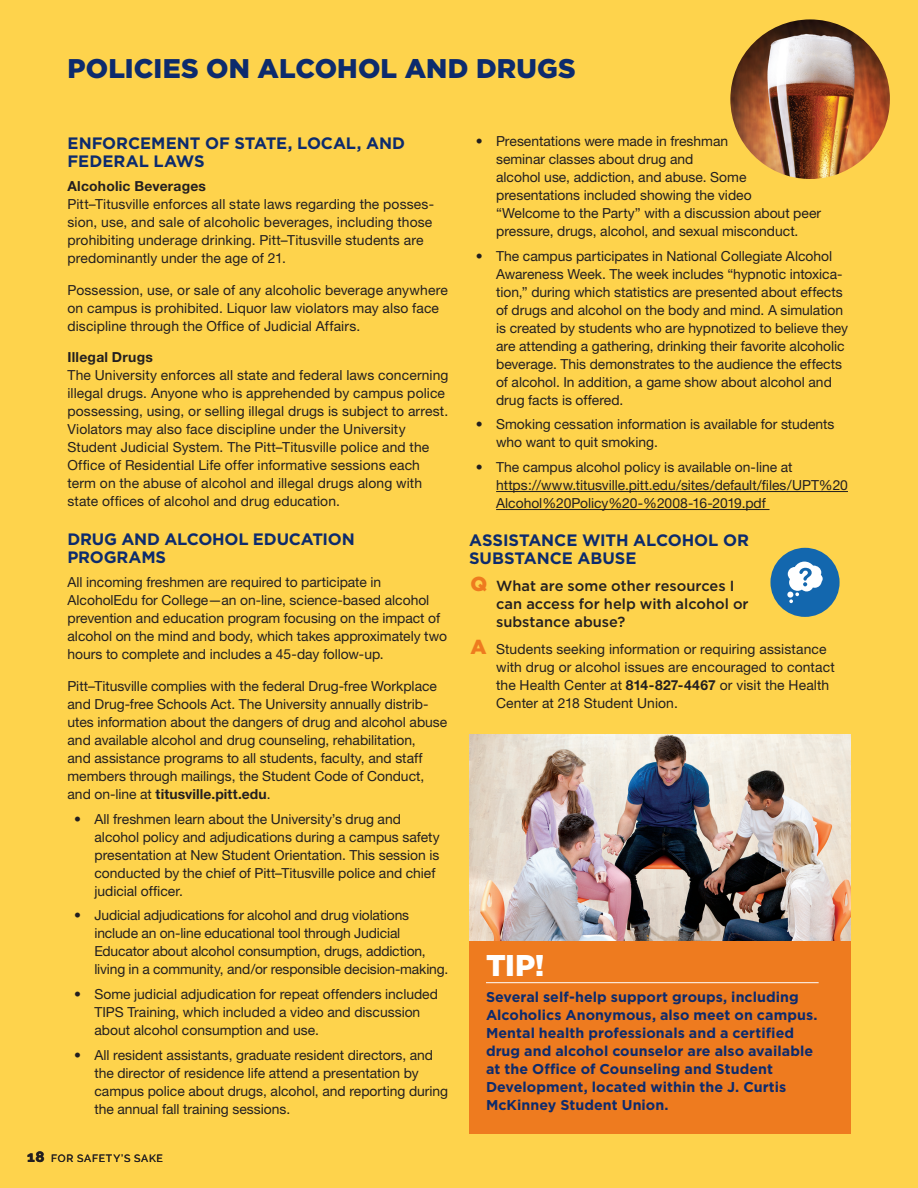
<style>
.page{position:relative;width:918px;height:1188px;background:#fed34c}
.page>*{position:absolute;margin:0;border:0;box-sizing:border-box;transform-origin:0 0}
.t1{font:900 30px "Gotham";color:#fff}
.t2{font:900 27px "Gotham";letter-spacing:.005em;color:#0d2b6d}
.t3{font:700 16.5px/18px "Gotham";letter-spacing:-.005em;color:#0d2b6d}
.t4{font:500 14.7px/18px "Gotham";color:#231f20}
.t5{font:700 14.25px/18px "Gotham";letter-spacing:.005em;color:#0d2b6d}
.t6{font:13.8px/18px "Helvetica Neue";color:#231f20}
.t7{font:700 13.8px "Helvetica Neue";letter-spacing:.015em;color:#231f20}
.t8{font:500 10.5px "Raleway";letter-spacing:.065em;color:#231f20}
.s1{font-weight:700}
.s2{font-weight:800;font-size:15px}
.s3{font-weight:900;font-size:20.25px;color:#ee7b1f}
.s4{font-family:"Gotham";font-weight:900;font-size:20.25px;color:#ee7b1f}
</style>
<div class="page">
<img style="left:730px;top:19px;width:160px;height:160px;border-radius:80px">
<hr style="left:496px;top:491px;width:352px;height:1px;background:#231f20">
<hr style="left:496px;top:509px;width:274px;height:1px;background:#231f20">
<div style="left:770px;top:548px;width:70px;height:69px;background:#1367ae;border-radius:50%"></div>
<svg style="left:787px;top:562px;width:36px;height:41px"></svg>
<img style="left:469px;top:734px;width:381px;height:208px">
<div style="left:469px;top:942px;width:381px;height:192px;background:#ee7b1f"></div>
<hr style="left:486px;top:982px;width:333px;height:1px;background:#fff">
<h2 class="t2" style="left:68px;top:53px;width:510px">POLICIES ON ALCOHOL AND DRUGS</h2>
<p class="t3" style="left:68px;top:133px;width:339px">ENFORCEMENT OF STATE, LOCAL, AND<br>FEDERAL LAWS</p>
<p class="t7" style="left:68px;top:178px;width:140px">Alcoholic Beverages</p>
<p class="t6" style="left:68px;top:195px;width:368px">Pitt–Titusville enforces all state laws regarding the posses&shy;sion, use, and sale of alcoholic beverages, including those prohibiting underage drinking. Pitt–Titusville students are predominantly under the age of 21.</p>
<p class="t6" style="left:68px;top:281px;width:382px">Possession, use, or sale of any alcoholic beverage anywhere on campus is prohibited. Liquor law violators may also face discipline through the Office of Judicial Affairs.</p>
<p class="t7" style="left:68px;top:349px;width:87px">Illegal Drugs</p>
<p class="t6" style="left:68px;top:366px;width:383px">The University enforces all state and federal laws concerning illegal drugs. Anyone who is apprehended by campus police possessing, using, or selling illegal drugs is subject to arrest.<br>Violators may also face discipline under the University Student Judicial System. The Pitt–Titusville police and the Office of Residential Life offer informative sessions each term on the abuse of alcohol and illegal drugs along with state offices of alcohol and drug education.</p>
<p class="t3" style="left:68px;top:529px;width:289px">DRUG AND ALCOHOL EDUCATION<br>PROGRAMS</p>
<p class="t6" style="left:68px;top:573px;width:381px">All incoming freshmen are required to participate in AlcoholEdu for College—an on-line, science-based alcohol prevention and education program focusing on the impact of alcohol on the mind and body, which takes approximately two hours to complete and includes a 45-day follow-up.</p>
<p class="t6" style="left:68px;top:677px;width:381px">Pitt–Titusville complies with the federal Drug-free Workplace and Drug-free Schools Act. The University annually distrib&shy;utes information about the dangers of drug and alcohol abuse and available alcohol and drug counseling, rehabilitation,<br>and assistance programs to all students, faculty, and staff members through mailings, the Student Code of Conduct, and on-line at <span class="s1">titusville.pitt.edu</span>.</p>
<p class="t6" style="left:94px;top:810px;width:347px;text-indent:-20px">• All freshmen learn about the University’s drug and alcohol policy and adjudications during a campus safety presentation at New Student Orientation. This session is conducted by the chief of Pitt–Titusville police and chief judicial officer.</p>
<p class="t6" style="left:94px;top:906px;width:355px;text-indent:-20px">• Judicial adjudications for alcohol and drug violations include an on-line educational tool through Judicial Educator about alcohol consumption, drugs, addiction, living in a community, and/or responsible decision-making.</p>
<p class="t6" style="left:94px;top:985px;width:345px;text-indent:-20px">• Some judicial adjudication for repeat offenders included<br>TIPS Training, which included a video and discussion about alcohol consumption and use.</p>
<p class="t6" style="left:94px;top:1046px;width:355px;text-indent:-20px">• All resident assistants, graduate resident directors, and the director of residence life attend a presentation by campus police about drugs, alcohol, and reporting during the annual fall training sessions.</p>
<p class="t8" style="left:27px;top:1152px;width:137px"><span class="s2">18</span> FOR SAFETY’S SAKE</p>
<p class="t6" style="left:496px;top:132px;width:327px;text-indent:-20px">• Presentations were made in freshman<br>seminar classes about drug and<br>alcohol use, addiction, and abuse. Some presentations included showing the video<br>“Welcome to the Party” with a discussion about peer pressure, drugs, alcohol, and sexual misconduct.</p>
<p class="t6" style="left:496px;top:247px;width:353px;text-indent:-20px">• The campus participates in National Collegiate Alcohol Awareness Week. The week includes “hypnotic intoxica&shy;tion,” during which statistics are presented about effects of drugs and alcohol on the body and mind. A simulation is created by students who are hypnotized to believe they are attending a gathering, drinking their favorite alcoholic beverage. This demonstrates to the audience the effects of alcohol. In addition, a game show about alcohol and drug facts is offered.</p>
<p class="t6" style="left:496px;top:415px;width:340px;text-indent:-20px">• Smoking cessation information is available for students who want to quit smoking.</p>
<p class="t6" style="left:496px;top:458px;width:353px;text-indent:-20px">• The campus alcohol policy is available on-line at https://www.titusville.pitt.edu/sites/default/files/UPT%20<br>Alcohol%20Policy%20-%2008-16-2019.pdf</p>
<p class="t3" style="left:469px;top:531px;width:281px">ASSISTANCE WITH ALCOHOL OR<br>SUBSTANCE ABUSE</p>
<p class="t4" style="left:496px;top:577px;width:254px;text-indent:-26px"><span class="s3">Q</span> What are some other resources I can access for help with alcohol or substance abuse?</p>
<p class="t6" style="left:496px;top:640px;width:340px;text-indent:-26px"><span class="s4">A</span> Students seeking information or requiring assistance with drug or alcohol issues are encouraged to contact the Health Center at <span class="s1">814-827-4467</span> or visit the Health Center at 218 Student Union.</p>
<h1 class="t1" style="left:486px;top:948px;width:60px">TIP!</h1>
<p class="t5" style="left:486px;top:987px;width:333px">Several self-help support groups, including Alcoholics Anonymous, also meet on campus.<br>Mental health professionals and a certified drug and alcohol counselor are also available at the Office of Counseling and Student Development, located within the J. Curtis McKinney Student Union.</p>
</div>
